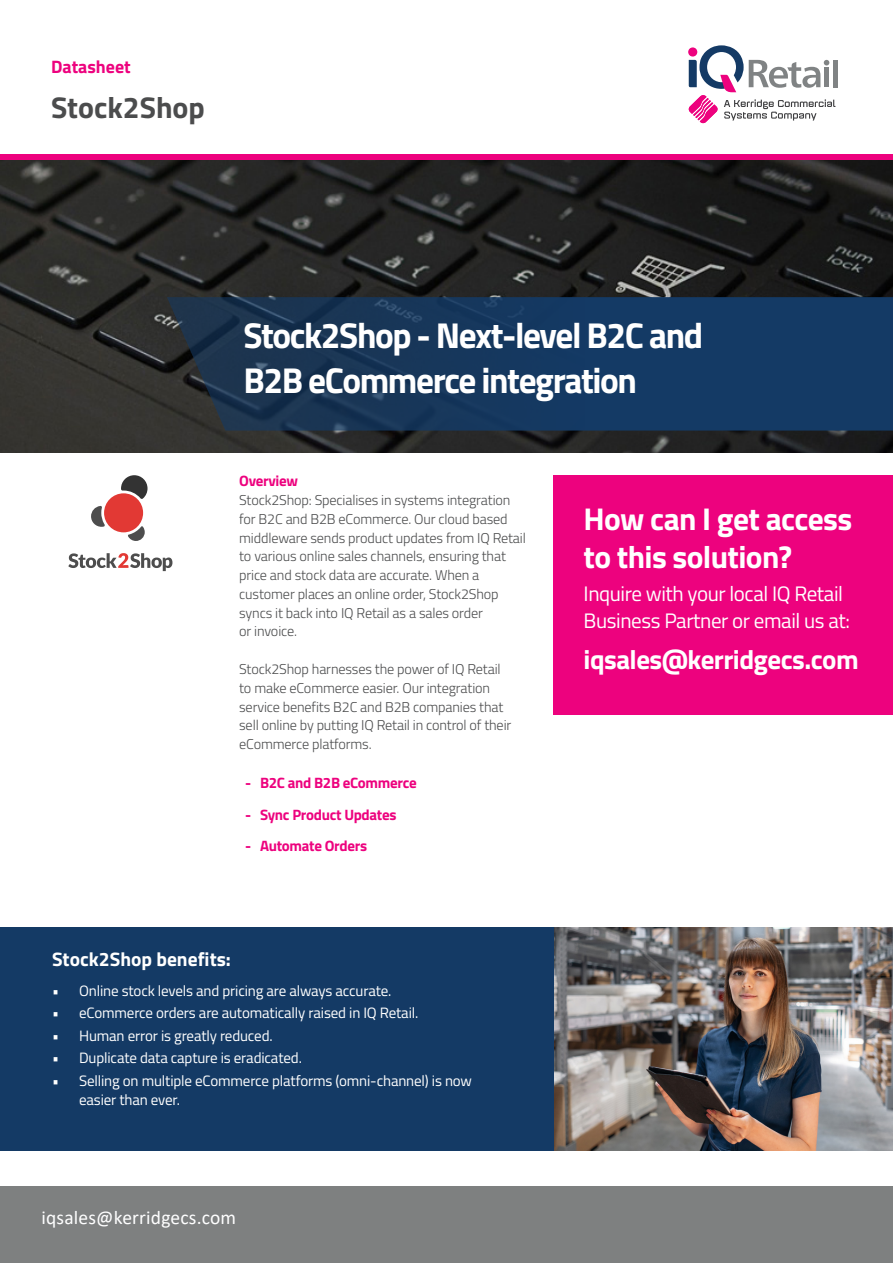
<style>
.page{position:relative;width:893px;height:1263px;background:#fff}
.page>*{position:absolute;margin:0;border:0;box-sizing:border-box;transform-origin:0 0}
.t1{font:700 36px "Titillium";letter-spacing:-.04em;color:#fff}
.t2{font:700 31.5px/37.8px "Titillium";letter-spacing:-.02em;color:#fff}
.t3{font:700 30px "Titillium";color:#4b4c4d}
.t4{font:700 27px "Titillium";letter-spacing:-.02em;color:#fff}
.t5{font:21px/27px "Titillium";letter-spacing:-.02em;color:#fff}
.t6{font:19.5px "Calibri";letter-spacing:.01em;color:#fff}
.t7{font:700 19.5px "Titillium";color:#fff}
.t8{font:700 18px "Titillium";color:#ed027e}
.t9{font:15px/19.5px "Titillium";letter-spacing:-.01em;color:#fff}
.t10{font:700 15px "Titillium";letter-spacing:-.02em;color:#ed027e}
.t11{font:300 14.25px/18.8px "Titillium";letter-spacing:-.01em;color:#4b4c4d}
</style>
<div class="page">
<img style="left:0;top:159px;width:893px;height:294px">
<svg style="left:167px;top:297px;width:726px;height:134px;background:#17375b"></svg>
<div style="left:0;top:1186px;width:893px;height:77px;background:#7e8080"></div>
<div style="left:0;top:927px;width:570px;height:224px;background:#143a65"></div>
<img style="left:555px;top:927px;width:338px;height:224px">
<div style="left:0;top:154px;width:893px;height:5px;background:#ed027e"></div>
<div style="left:833px;top:60px;width:5px;height:27px;background:#808384"></div>
<svg style="left:688px;top:45px;width:147px;height:79px"></svg>
<svg style="left:68px;top:553px;width:104px;height:18px"></svg>
<svg style="left:91px;top:506px;width:14px;height:21px"></svg>
<div style="left:104px;top:493px;width:39px;height:39px;background:#e23934;border-radius:50%"></div>
<svg style="left:121px;top:475px;width:27px;height:24px"></svg>
<svg style="left:128px;top:526px;width:17px;height:15px"></svg>
<div style="left:554px;top:475px;width:339px;height:239px;background:#ed027e"></div>
<p class="t8" style="left:51px;top:53px;width:81px">Datasheet</p>
<p class="t3" style="left:51px;top:85px;width:155px">Stock2Shop</p>
<p class="t1" style="left:243px;top:308px;width:461px">Stock2Shop - Next-level B2C and</p>
<p class="t1" style="left:243px;top:353px;width:395px">B2B eCommerce integration</p>
<p class="t10" style="left:239px;top:470px;width:60px">Overview</p>
<p class="t11" style="left:239px;top:490px;width:273px">Stock2Shop: Specialises in systems integration</p>
<p class="t11" style="left:239px;top:509px;width:288px">for B2C and B2B eCommerce. Our cloud based middleware sends product updates from IQ Retail to various online sales channels, ensuring that price and stock data are accurate. When a</p>
<p class="t11" style="left:239px;top:584px;width:261px">customer places an online order, Stock2Shop syncs it back into IQ Retail as a sales order<br>or invoice.</p>
<p class="t11" style="left:239px;top:659px;width:274px">Stock2Shop harnesses the power of IQ Retail to make eCommerce easier. Our integration service benefits B2C and B2B companies that sell online by putting IQ Retail in control of their eCommerce platforms.</p>
<p class="t10" style="left:245px;top:771px;width:173px">- B2C and B2B eCommerce</p>
<p class="t10" style="left:245px;top:803px;width:153px">- Sync Product Updates</p>
<p class="t10" style="left:245px;top:834px;width:123px">- Automate Orders</p>
<p class="t2" style="left:584px;top:499px;width:270px">How can I get access to this solution?</p>
<p class="t5" style="left:584px;top:579px;width:268px">Inquire with your local IQ Retail<br>Business Partner or email us at:</p>
<p class="t4" style="left:584px;top:639px;width:277px">iqsales@kerridgecs.com</p>
<p class="t7" style="left:52px;top:944px;width:180px">Stock2Shop benefits:</p>
<p class="t9" style="left:52px;top:980px;width:341px">• Online stock levels and pricing are always accurate.</p>
<p class="t9" style="left:52px;top:1003px;width:368px">• eCommerce orders are automatically raised in IQ Retail.</p>
<p class="t9" style="left:52px;top:1025px;width:222px">• Human error is greatly reduced.</p>
<p class="t9" style="left:52px;top:1048px;width:251px">• Duplicate data capture is eradicated.</p>
<p class="t9" style="left:79px;top:1070px;width:394px;text-indent:-27px">• Selling on multiple eCommerce platforms (omni-channel) is now easier than ever.</p>
<h3 class="t6" style="left:41px;top:1204px;width:196px">iqsales@kerridgecs.com</h3>
</div>
